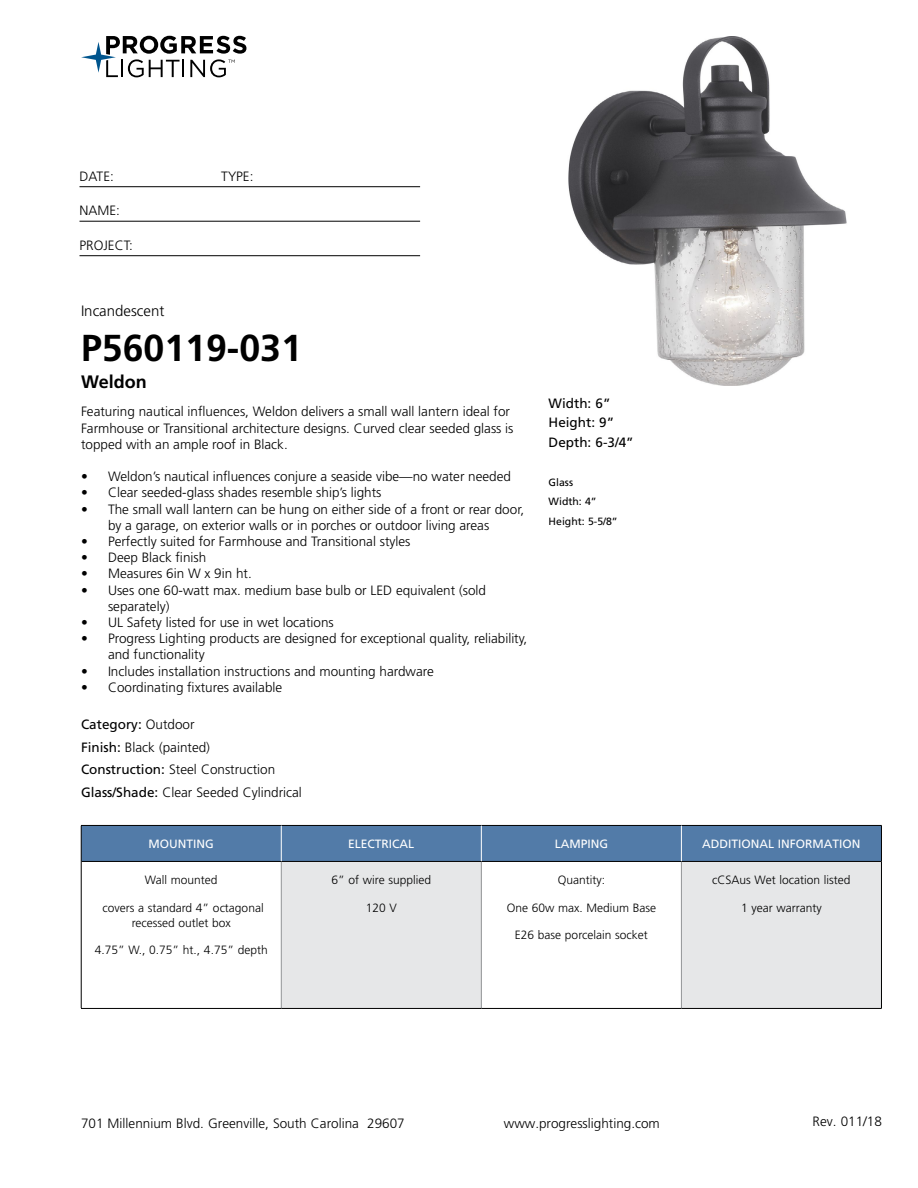
<style>
.page{position:relative;width:918px;height:1188px;background:#fff}
.page>*{position:absolute;margin:0;border:0;box-sizing:border-box;transform-origin:0 0}
.t1{font:700 37.5px "Frutiger LT Std";color:#000}
.t2{font:700 18px "Frutiger LT Std";color:#000}
.t3{font:300 15px "Frutiger LT Std";color:#000}
.t4{font:300 13.5px/16.2px "Frutiger LT Std";color:#000}
.t5{font:13.5px/19.5px "Frutiger LT Std";color:#000}
.t6{font:300 12px/15px "Frutiger LT Std";color:#000;text-align:center}
.t7{font:12px "Frutiger LT Std";color:#fff}
.t8{font:10.5px/19.5px "Frutiger LT Std";color:#000}
.s1{font-weight:400}
</style>
<div class="page">
<svg style="left:81px;top:36px;width:165px;height:41px"></svg>
<hr style="left:80px;top:186px;width:340px;height:1px;background:#000">
<hr style="left:80px;top:221px;width:340px;height:1px;background:#000">
<hr style="left:80px;top:255px;width:340px;height:1px;background:#000">
<div style="left:82px;top:826px;width:799px;height:35px;background:#527ba8"></div>
<div style="left:281px;top:861px;width:200px;height:147px;background:#e6e7e8"></div>
<div style="left:681px;top:861px;width:200px;height:147px;background:#e6e7e8"></div>
<hr style="left:281px;top:862px;width:1px;height:146px;background:#939598">
<hr style="left:481px;top:862px;width:1px;height:146px;background:#939598">
<hr style="left:681px;top:862px;width:1px;height:146px;background:#939598">
<hr style="left:81px;top:861px;width:200px;height:1px;background:#000">
<hr style="left:281px;top:861px;width:200px;height:1px;background:#000">
<hr style="left:481px;top:861px;width:200px;height:1px;background:#000">
<hr style="left:681px;top:861px;width:200px;height:1px;background:#000">
<hr style="left:81px;top:1008px;width:200px;height:1px;background:#000">
<hr style="left:281px;top:1008px;width:200px;height:1px;background:#000">
<hr style="left:481px;top:1008px;width:200px;height:1px;background:#000">
<hr style="left:681px;top:1008px;width:201px;height:1px;background:#000">
<hr style="left:81px;top:825px;width:200px;height:1px;background:#000">
<hr style="left:81px;top:826px;width:1px;height:35px;background:#000">
<hr style="left:281px;top:825px;width:200px;height:1px;background:#000">
<hr style="left:481px;top:825px;width:200px;height:1px;background:#000">
<hr style="left:681px;top:825px;width:201px;height:1px;background:#000">
<hr style="left:881px;top:826px;width:1px;height:35px;background:#000">
<hr style="left:81px;top:861px;width:1px;height:147px;background:#000">
<hr style="left:881px;top:861px;width:1px;height:147px;background:#000">
<hr style="left:281px;top:826px;width:1px;height:35px;background:#fff">
<hr style="left:681px;top:826px;width:1px;height:35px;background:#fff">
<hr style="left:481px;top:826px;width:1px;height:35px;background:#fff">
<img style="left:568px;top:36px;width:279px;height:349px">
<p class="t4" style="left:80px;top:168px;width:36px">DATE:</p>
<p class="t4" style="left:221px;top:168px;width:34px">TYPE:</p>
<p class="t4" style="left:80px;top:203px;width:42px">NAME:</p>
<p class="t4" style="left:80px;top:237px;width:55px">PROJECT:</p>
<p class="t3" style="left:81px;top:302px;width:85px">Incandescent</p>
<h1 class="t1" style="left:81px;top:326px;width:222px">P560119-031</h1>
<h2 class="t2" style="left:81px;top:371px;width:67px">Weldon</h2>
<p class="t4" style="left:81px;top:404px;width:434px">Featuring nautical influences, Weldon delivers a small wall lantern ideal for<br>Farmhouse or Transitional architecture designs. Curved clear seeded glass is topped with an ample roof in Black.</p>
<p class="t4" style="left:81px;top:469px;width:432px">• Weldon’s nautical influences conjure a seaside vibe—no water needed</p>
<p class="t4" style="left:81px;top:485px;width:302px">• Clear seeded-glass shades resemble ship’s lights</p>
<p class="t4" style="left:81px;top:501px;width:445px;text-align:center">• The small wall lantern can be hung on either side of a front or rear door, by a garage, on exterior walls or in porches or outdoor living areas</p>
<p class="t4" style="left:81px;top:533px;width:331px">• Perfectly suited for Farmhouse and Transitional styles</p>
<p class="t4" style="left:81px;top:550px;width:127px">• Deep Black finish</p>
<p class="t4" style="left:81px;top:566px;width:172px">• Measures 6in W x 9in ht.</p>
<p class="t4" style="left:108px;top:582px;width:380px;text-indent:-27px">• Uses one 60-watt max. medium base bulb or LED equivalent (sold separately)</p>
<p class="t4" style="left:81px;top:614px;width:254px">• UL Safety listed for use in wet locations</p>
<p class="t4" style="left:108px;top:631px;width:421px;text-indent:-27px">• Progress Lighting products are designed for exceptional quality, reliability, and functionality</p>
<p class="t4" style="left:81px;top:663px;width:354px">• Includes installation instructions and mounting hardware</p>
<p class="t4" style="left:81px;top:679px;width:203px">• Coordinating fixtures available</p>
<p class="t4" style="left:81px;top:714px;width:222px;line-height:22.5px"><span class="s1">Category:</span> Outdoor<br><span class="s1">Finish:</span> Black (painted)<br><span class="s1">Construction:</span> Steel Construction<br><span class="s1">Glass/Shade:</span> Clear Seeded Cylindrical</p>
<p class="t7" style="left:149px;top:837px;width:67px">MOUNTING</p>
<p class="t7" style="left:348px;top:837px;width:68px">ELECTRICAL</p>
<p class="t7" style="left:555px;top:837px;width:55px">LAMPING</p>
<p class="t7" style="left:702px;top:837px;width:160px">ADDITIONAL INFORMATION</p>
<p class="t6" style="left:145px;top:872px;width:74px">Wall mounted</p>
<p class="t6" style="left:103px;top:900px;width:163px">covers a standard 4” octagonal recessed outlet box</p>
<p class="t6" style="left:95px;top:943px;width:174px">4.75” W., 0.75” ht., 4.75” depth</p>
<p class="t5" style="left:549px;top:393px;width:87px">Width: 6”<br>Height: 9”<br>Depth: 6-3/4”</p>
<p class="t8" style="left:549px;top:472px;width:71px">Glass<br>Width: 4”<br>Height: 5-5/8”</p>
<p class="t6" style="left:332px;top:872px;width:101px">6” of wire supplied</p>
<p class="t6" style="left:366px;top:900px;width:33px">120 V</p>
<p class="t6" style="left:712px;top:873px;width:140px">cCSAus Wet location listed</p>
<p class="t6" style="left:741px;top:900px;width:82px">1 year warranty</p>
<p class="t6" style="left:558px;top:872px;width:49px">Quantity:</p>
<p class="t6" style="left:507px;top:900px;width:151px">One 60w max. Medium Base</p>
<p class="t6" style="left:515px;top:928px;width:134px">E26 base porcelain socket</p>
<p class="t4" style="left:81px;top:1115px;width:325px">701 Millennium Blvd. Greenville, South Carolina 29607</p>
<p class="t4" style="left:504px;top:1115px;width:158px">www.progresslighting.com</p>
<p class="t4" style="left:813px;top:1114px;width:71px">Rev. 011/18</p>
</div>
